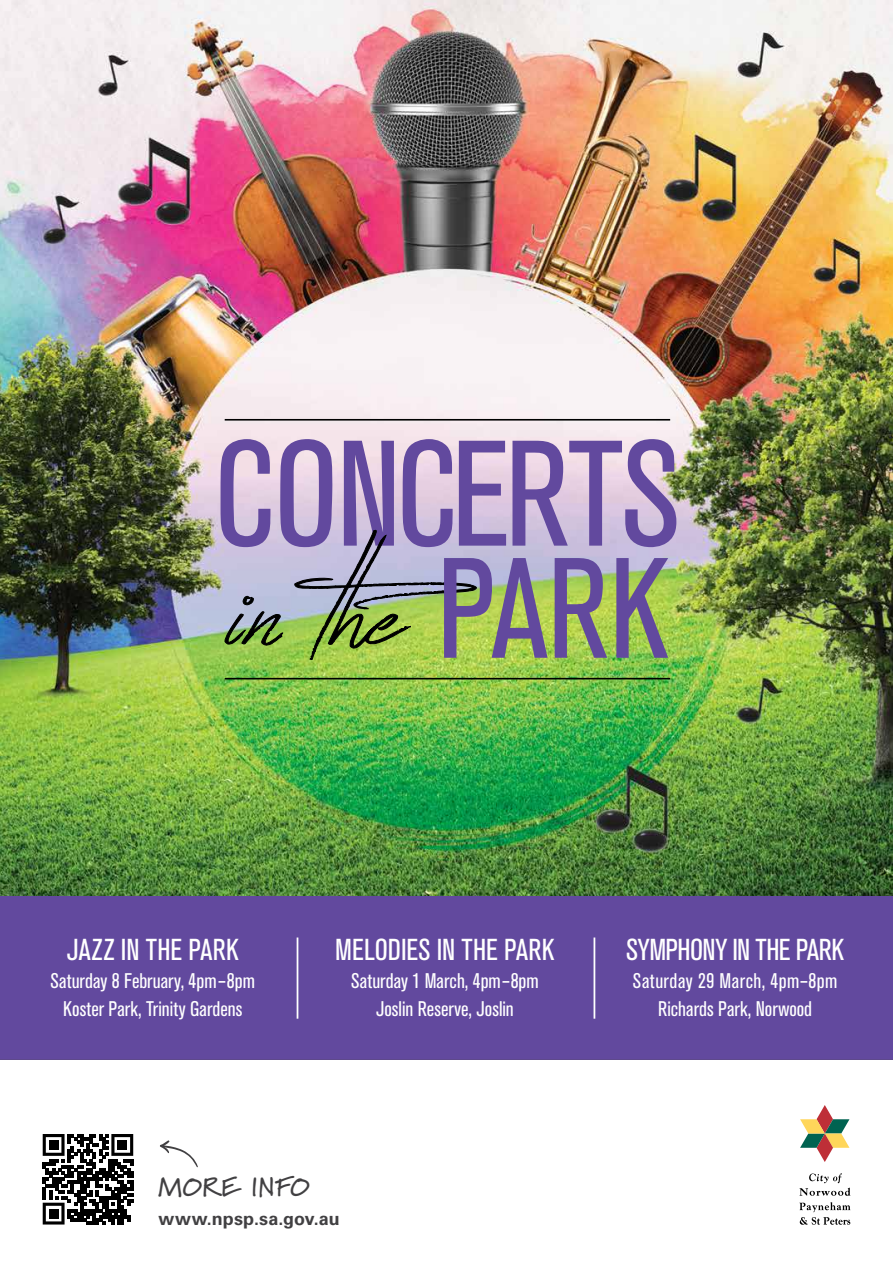
<style>
.page{position:relative;width:893px;height:1263px;background:#fff}
.page>*{position:absolute;margin:0;border:0;box-sizing:border-box;transform-origin:0 0}
.t1{font:condensed 148.5px "Akzidenz Grotesk BQ";letter-spacing:-.015em;color:#62499e}
.t2{font:condensed 141.3px "Akzidenz Grotesk BQ";color:#62499e}
.t3{font:condensed 30px "Akzidenz Grotesk BQ";letter-spacing:-.005em;color:#fff}
.t4{font:700 27px "Marydale";letter-spacing:.025em;color:#414042}
.t5{font:condensed 21px/28.2px "Akzidenz Grotesk BQ";letter-spacing:.005em;color:#fff;text-align:center}
.t6{font:700 18px "Univers LT Pro 65";letter-spacing:.01em;color:#414042}
</style>
<div class="page">
<img style="left:0;top:0;width:893px;height:1059px">
<div style="left:0;top:896px;width:893px;height:162px;background:#62499e"></div>
<hr style="left:297px;top:937px;width:1px;height:82px;background:#fff">
<hr style="left:593px;top:937px;width:2px;height:82px;background:#fff">
<hr style="left:225px;top:419px;width:445px;height:2px;background:#000">
<svg style="left:224px;top:530px;width:253px;height:130px;background:#a5b297"></svg>
<hr style="left:225px;top:678px;width:445px;height:1px;background:#000">
<svg style="left:800px;top:1105px;width:49px;height:57px"></svg>
<svg style="left:799px;top:1202px;width:51px;height:23px"></svg>
<svg style="left:799px;top:1173px;width:51px;height:23px"></svg>
<svg style="left:43px;top:1134px;width:90px;height:90px"></svg>
<div style="left:49px;top:1140px;width:9px;height:9px;background:#000"></div>
<div style="left:118px;top:1140px;width:9px;height:9px;background:#000"></div>
<div style="left:49px;top:1209px;width:9px;height:9px;background:#000"></div>
<svg style="left:160px;top:1140px;width:38px;height:27px"></svg>
<h1 class="t1" style="left:214px;top:411px;width:468px">CONCERTS</h1>
<h2 class="t2" style="left:437px;top:529px;width:233px">PARK</h2>
<h3 class="t3" style="left:67px;top:933px;width:173px">JAZZ IN THE PARK</h3>
<p class="t5" style="left:51px;top:967px;width:206px">Saturday 8 February, 4pm–8pm<br>Koster Park, Trinity Gardens</p>
<h3 class="t3" style="left:335px;top:933px;width:221px">MELODIES IN THE PARK</h3>
<p class="t5" style="left:351px;top:967px;width:189px">Saturday 1 March, 4pm–8pm<br>Joslin Reserve, Joslin</p>
<p class="t4" style="left:158px;top:1170px;width:153px">MORE INFO</p>
<p class="t6" style="left:158px;top:1206px;width:183px">www.npsp.sa.gov.au</p>
<h3 class="t3" style="left:626px;top:933px;width:219px">SYMPHONY IN THE PARK</h3>
<p class="t5" style="left:633px;top:967px;width:206px">Saturday 29 March, 4pm–8pm<br>Richards Park, Norwood</p>
</div>
